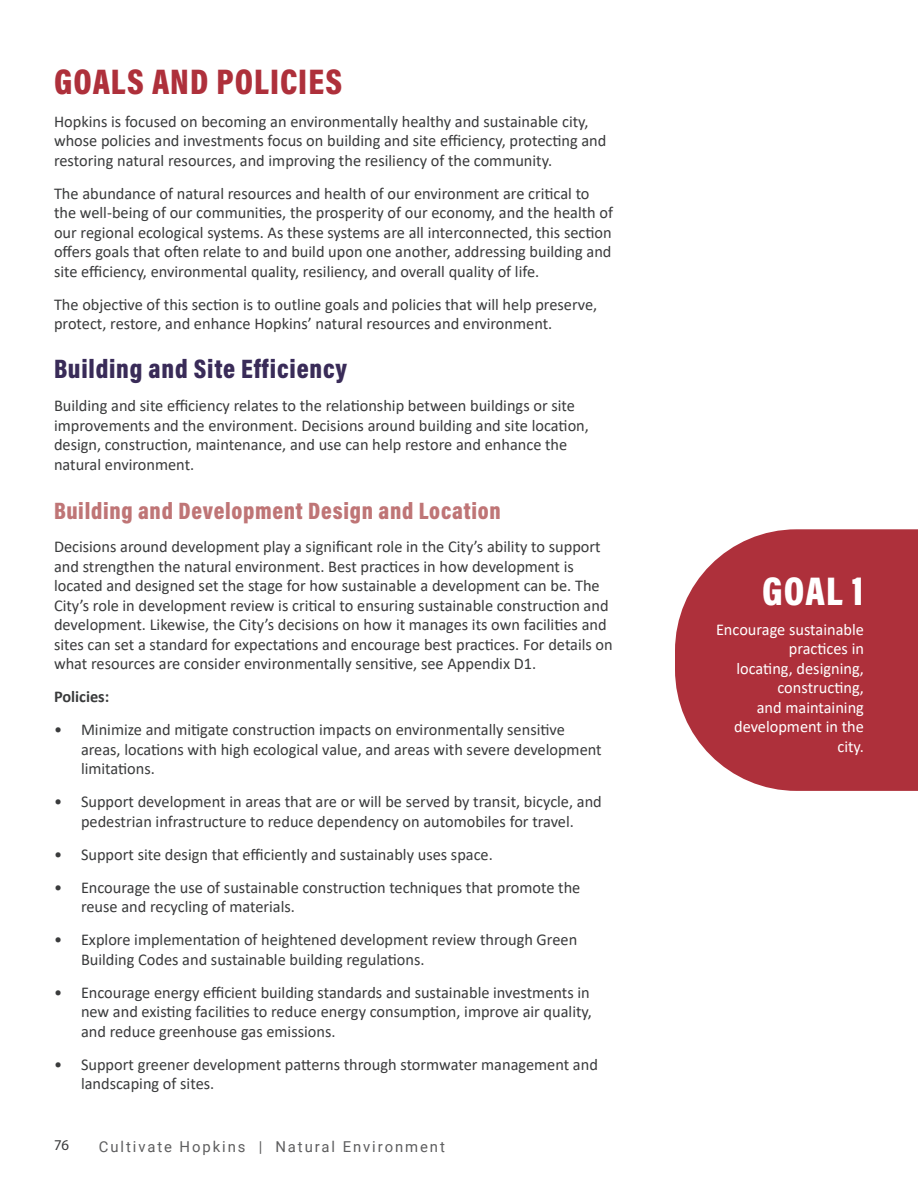
<style>
.page{position:relative;width:918px;height:1188px;background:#fff}
.page>*{position:absolute;margin:0;border:0;box-sizing:border-box;transform-origin:0 0}
.Heading_1{font:900 40.5px "Acumin Pro Cond";color:#fff}
.Heading_1-2{font:900 36px "Acumin Pro Cond";letter-spacing:.03em;color:#ae303b}
.Heading_1-3{font:900 27px "Acumin Pro Cond";letter-spacing:.03em;color:#392b58}
.Body_Text{font:900 24px "Acumin Pro Cond";letter-spacing:.03em;color:#bf7576}
.Body_Text-2{font:16.5px/19.5px "Calibri";color:#3a3b3c}
.Body_Text-3{font:16.5px/19.5px "Calibri";color:#fff;text-align:right}
.Body_Text-4{font:700 16.5px "Calibri";color:#3a3b3c}
.t1{font:15px "Roboto";letter-spacing:.13em;color:#5e5e5f}
.t2{font:15px "Myriad Pro";color:#3a3b3c}
</style>
<div class="page">
<svg style="left:675px;top:529px;width:243px;height:262px;background:#b6454f"></svg>
<p class="Heading_1-2" style="left:54px;top:58px;width:290px">GOALS AND POLICIES</p>
<p class="Body_Text-2" style="left:54px;top:111px;width:554px">Hopkins is focused on becoming an environmentally healthy and sustainable city, whose policies and investments focus on building and site efficiency, protecting and restoring natural resources, and improving the resiliency of the community.</p>
<p class="Body_Text-2" style="left:54px;top:183px;width:561px">The abundance of natural resources and health of our environment are critical to the well-being of our communities, the prosperity of our economy, and the health of our regional ecological systems. As these systems are all interconnected, this section offers goals that often relate to and build upon one another, addressing building and site efficiency, environmental quality, resiliency, and overall quality of life.</p>
<p class="Body_Text-2" style="left:54px;top:294px;width:545px">The objective of this section is to outline goals and policies that will help preserve, protect, restore, and enhance Hopkins’ natural resources and environment.</p>
<p class="Heading_1-3" style="left:54px;top:351px;width:295px">Building and Site Efficiency</p>
<p class="Body_Text-2" style="left:54px;top:396px;width:536px">Building and site efficiency relates to the relationship between buildings or site improvements and the environment. Decisions around building and site location, design, construction, maintenance, and use can help restore and enhance the natural environment.</p>
<p class="Body_Text" style="left:54px;top:495px;width:448px">Building and Development Design and Location</p>
<p class="Body_Text-2" style="left:54px;top:537px;width:560px">Decisions around development play a significant role in the City’s ability to support and strengthen the natural environment. Best practices in how development is located and designed set the stage for how sustainable a development can be. The City’s role in development review is critical to ensuring sustainable construction and development. Likewise, the City’s decisions on how it manages its own facilities and sites can set a standard for expectations and encourage best practices. For details on what resources are consider environmentally sensitive, see Appendix D1.</p>
<p class="Body_Text-4" style="left:54px;top:685px;width:57px">Policies:</p>
<p class="Body_Text-2" style="left:81px;top:720px;width:522px;text-indent:-27px">• Minimize and mitigate construction impacts on environmentally sensitive areas, locations with high ecological value, and areas with severe development limitations.</p>
<p class="Body_Text-2" style="left:54px;top:792px;width:549px;text-align:center">• Support development in areas that are or will be served by transit, bicycle, and pedestrian infrastructure to reduce dependency on automobiles for travel.</p>
<p class="Body_Text-2" style="left:54px;top:844px;width:440px">• Support site design that efficiently and sustainably uses space.</p>
<p class="Body_Text-2" style="left:81px;top:877px;width:501px;text-indent:-27px">• Encourage the use of sustainable construction techniques that promote the reuse and recycling of materials.</p>
<p class="Body_Text-2" style="left:81px;top:930px;width:498px;text-indent:-27px">• Explore implementation of heightened development review through Green<br>Building Codes and sustainable building regulations.</p>
<p class="Body_Text-2" style="left:81px;top:982px;width:512px;text-indent:-27px">• Encourage energy efficient building standards and sustainable investments in new and existing facilities to reduce energy consumption, improve air quality, and reduce greenhouse gas emissions.</p>
<p class="Body_Text-2" style="left:81px;top:1054px;width:518px;text-indent:-27px">• Support greener development patterns through stormwater management and landscaping of sites.</p>
<p class="t2" style="left:54px;top:1136px;width:17px">76</p>
<p class="t1" style="left:99px;top:1136px;width:348px">Cultivate Hopkins | Natural Environment</p>
<p class="Heading_1" style="left:762px;top:565px;width:103px">GOAL 1</p>
<p class="Body_Text-3" style="left:716px;top:619px;width:149px">Encourage sustainable practices in<br>locating, designing, constructing,<br>and maintaining development in the city.</p>
</div>
